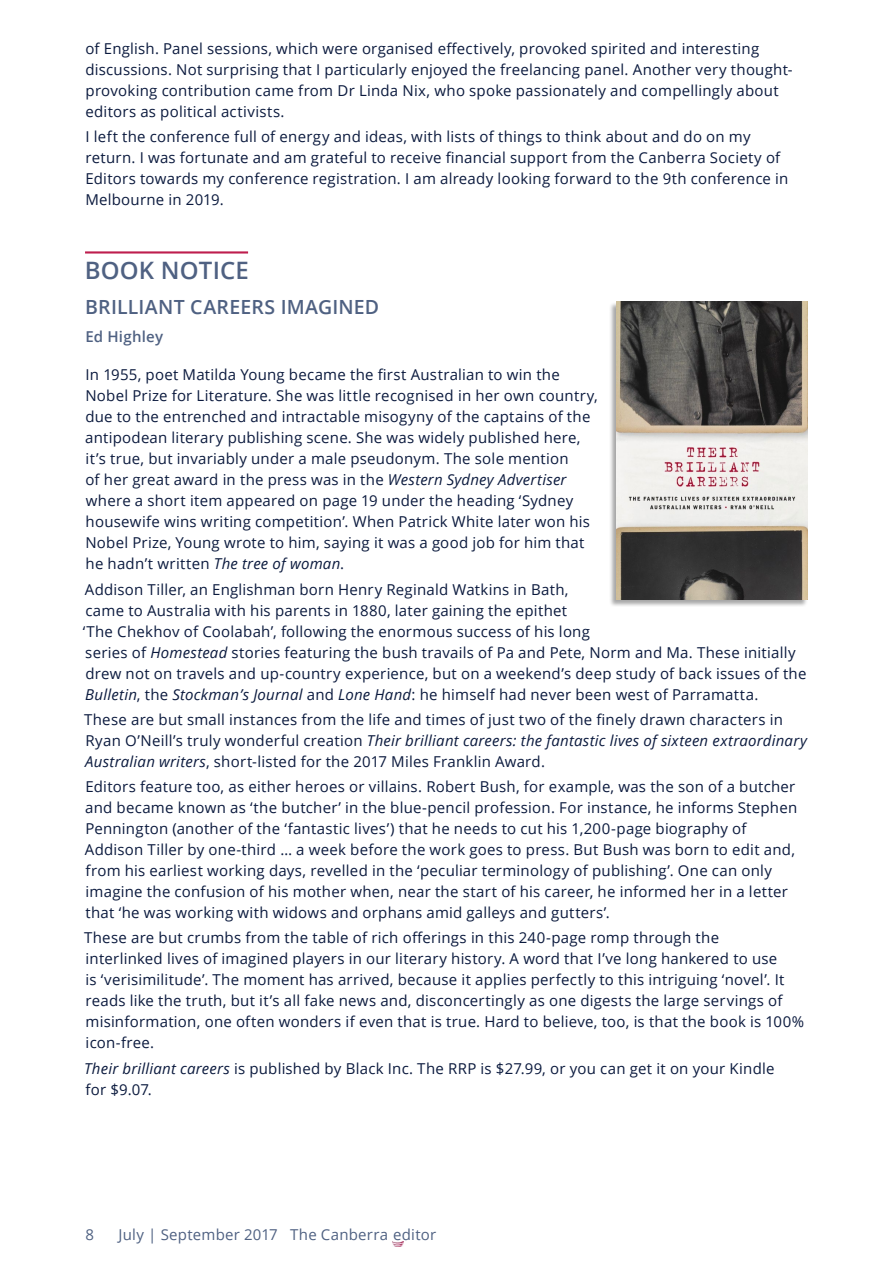
<style>
.page{position:relative;width:893px;height:1263px;background:#fff}
.page>*{position:absolute;margin:0;border:0;box-sizing:border-box;transform-origin:0 0}
.author_name{font:600 24px "Open Sans";letter-spacing:.005em;color:#4f6182}
.author_name-2{font:600 19.5px "Open Sans";letter-spacing:.01em;color:#4f6182}
.author_name-3{font:15px/21px "Open Sans";letter-spacing:.015em;color:#0b1a3e}
.t1{font:15px "Open Sans";letter-spacing:.015em;color:#4f6182}
.author_name-4{font:600 15px "Open Sans";letter-spacing:.015em;color:#4f6182}
.s1{font-style:italic}
</style>
<div class="page">
<svg style="left:392px;top:1241px;width:12px;height:5px"></svg>
<hr style="left:85px;top:251px;width:163px;height:3px;background:#be1e4e">
<div style="left:609px;top:302px;width:199px;height:305px;background:#000;opacity:.35"></div>
<img style="left:617px;top:302px;width:191px;height:297px">
<p class="author_name-3" style="left:85px;top:38px;width:709px">of English. Panel sessions, which were organised effectively, provoked spirited and interesting discussions. Not surprising that I particularly enjoyed the freelancing panel. Another very thought&shy;provoking contribution came from Dr Linda Nix, who spoke passionately and compellingly about editors as political activists.</p>
<p class="author_name-3" style="left:85px;top:126px;width:704px">I left the conference full of energy and ideas, with lists of things to think about and do on my return. I was fortunate and am grateful to receive financial support from the Canberra Society of Editors towards my conference registration. I am already looking forward to the 9th conference in Melbourne in 2019.</p>
<p class="author_name" style="left:85px;top:254px;width:166px">BOOK NOTICE</p>
<p class="author_name-2" style="left:85px;top:294px;width:295px">BRILLIANT CAREERS IMAGINED</p>
<p class="author_name-4" style="left:85px;top:327px;width:79px">Ed Highley</p>
<p class="author_name-3" style="left:85px;top:364px;width:514px">In 1955, poet Matilda Young became the first Australian to win the Nobel Prize for Literature. She was little recognised in her own country, due to the entrenched and intractable misogyny of the captains of the antipodean literary publishing scene. She was widely published here, it’s true, but invariably under a male pseudonym. The sole mention<br>of her great award in the press was in the <span class="s1">Western Sydney Advertiser </span>where a short item appeared on page 19 under the heading ‘Sydney housewife wins writing competition’. When Patrick White later won his Nobel Prize, Young wrote to him, saying it was a good job for him that he hadn’t written <span class="s1">The tree of woman</span>.</p>
<p class="author_name-3" style="left:83px;top:578px;width:725px">Addison Tiller, an Englishman born Henry Reginald Watkins in Bath,<br>came to Australia with his parents in 1880, later gaining the epithet<br>‘The Chekhov of Coolabah’, following the enormous success of his long<br>series of <span class="s1">Homestead</span> stories featuring the bush travails of Pa and Pete, Norm and Ma. These initially drew not on travels and up-country experience, but on a weekend’s deep study of back issues of the <span class="s1">Bulletin</span>, the <span class="s1">Stockman’s Journal</span> and <span class="s1">Lone Hand</span>: he himself had never been west of Parramatta.</p>
<p class="author_name-3" style="left:84px;top:708px;width:724px">These are but small instances from the life and times of just two of the finely drawn characters in<br>Ryan O’Neill’s truly wonderful creation <span class="s1">Their brilliant careers: the fantastic lives of sixteen extraordinary<br>Australian writers</span>, short-listed for the 2017 Miles Franklin Award.</p>
<p class="author_name-3" style="left:85px;top:776px;width:714px">Editors feature too, as either heroes or villains. Robert Bush, for example, was the son of a butcher and became known as ‘the butcher’ in the blue-pencil profession. For instance, he informs Stephen Pennington (another of the ‘fantastic lives’) that he needs to cut his 1,200-page biography of Addison Tiller by one-third … a week before the work goes to press. But Bush was born to edit and, from his earliest working days, revelled in the ‘peculiar terminology of publishing’. One can only imagine the confusion of his mother when, near the start of his career, he informed her in a letter that ‘he was working with widows and orphans amid galleys and gutters’.</p>
<p class="author_name-3" style="left:84px;top:927px;width:721px">These are but crumbs from the table of rich offerings in this 240-page romp through the<br>interlinked lives of imagined players in our literary history. A word that I’ve long hankered to use<br>is ‘verisimilitude’. The moment has arrived, because it applies perfectly to this intriguing ‘novel’. It reads like the truth, but it’s all fake news and, disconcertingly as one digests the large servings of misinformation, one often wonders if even that is true. Hard to believe, too, is that the book is 100% icon-free.</p>
<p class="author_name-3" style="left:84px;top:1057px;width:692px"><span class="s1">Their brilliant careers</span> is published by Black Inc. The RRP is $27.99, or you can get it on your Kindle for $9.07.</p>
<p class="t1" style="left:85px;top:1224px;width:10px">8</p>
<p class="t1" style="left:119px;top:1224px;width:319px">July | September 2017 The Canberra editor</p>
</div>
